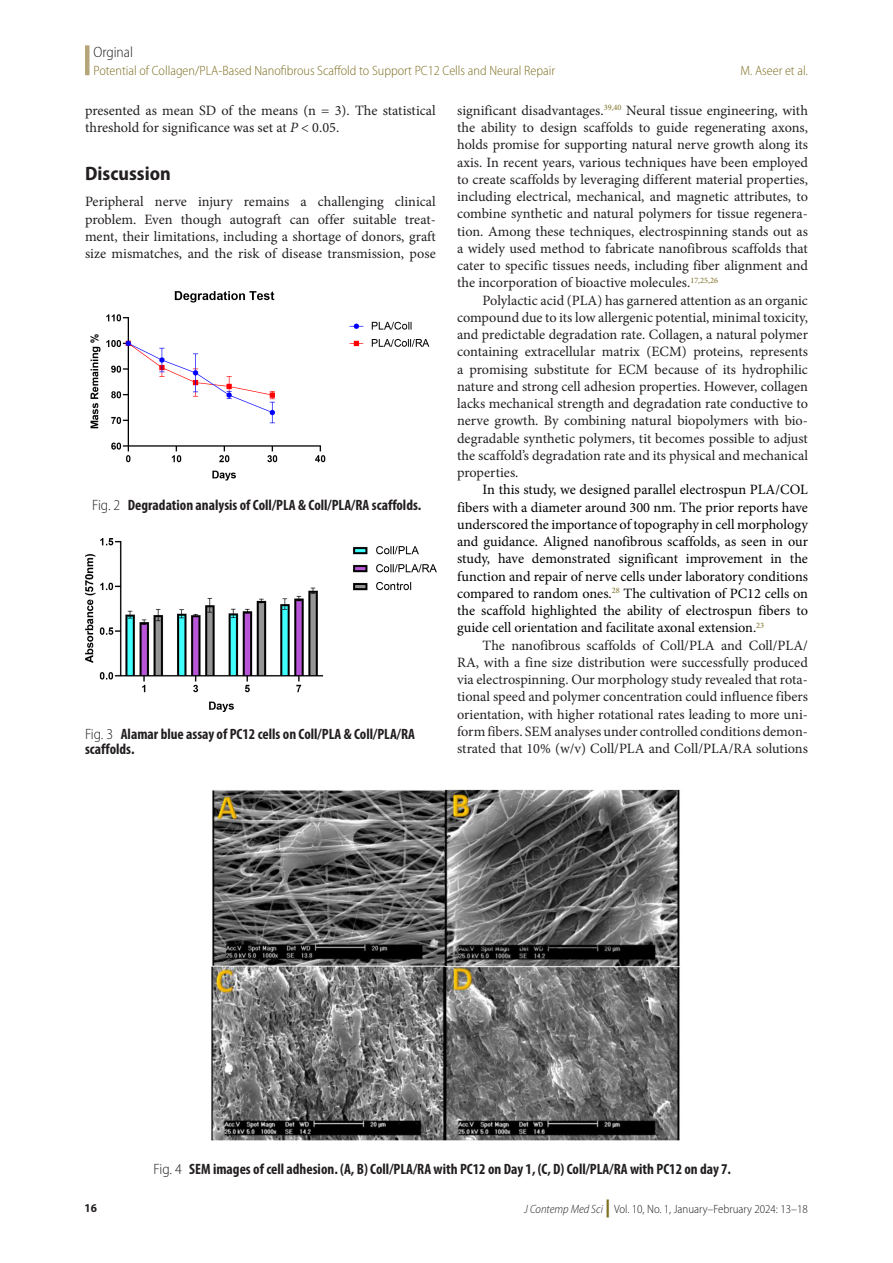
<style>
.page{position:relative;width:893px;height:1263px;background:#fff}
.page>*{position:absolute;margin:0;border:0;box-sizing:border-box;transform-origin:0 0}
.t1{font:700 semi-condensed 19.5px "Myriad Pro";color:#231f20}
.Table_Fig_Box_Title{font:700 condensed 15px/15px "Myriad Pro";color:#231f20}
.t2{font:300 semi-condensed 15px "Myriad Pro";color:#231f20}
.Tx{font:14.25px/17.2px "Minion Pro";color:#231f20;text-align:justify}
.Txf{font:14.25px/17.2px "Minion Pro";color:#231f20;text-align:justify}
.Tx-2{font:14.25px/17.2px "Minion Pro";color:#000;text-align:justify}
.t3{font:300 semi-condensed 13.5px "Myriad Pro";color:#7e6f22}
.t4{font:300 semi-condensed 12px "Myriad Pro";color:#231f20}
.t5{font:700 semi-condensed 12px "Myriad Pro";color:#231f20}
.s1{font-style:italic}
.s2{font-weight:300;font-stretch:semi-condensed}
.s3{font-weight:900;font-stretch:normal;font-size:18px;color:#7e6f22}
</style>
<div class="page">
<div style="left:85px;top:45px;width:5px;height:30px;background:#b4a678"></div>
<img style="left:85px;top:539px;width:351px;height:172px">
<img style="left:90px;top:291px;width:340px;height:190px">
<img style="left:211px;top:790px;width:469px;height:351px">
<p class="t2" style="left:94px;top:43px;width:41px">Orginal</p>
<p class="t3" style="left:94px;top:62px;width:463px">Potential of Collagen/PLA-Based Nanofibrous Scaffold to Support PC12 Cells and Neural Repair</p>
<p class="t3" style="left:740px;top:62px;width:69px">M. Aseer et al.</p>
<p class="Txf" style="left:85px;top:102px;width:352px">presented as mean SD of the means (n = 3). The statistical threshold for significance was set at <span class="s1">P</span> &lt; 0.05.</p>
<h1 class="t1" style="left:85px;top:163px;width:87px">Discussion</h1>
<p class="Txf" style="left:85px;top:193px;width:352px">Peripheral nerve injury remains a challenging clinical problem. Even though autograft can offer suitable treat&shy;ment, their limitations, including a shortage of donors, graft size mismatches, and the risk of disease transmission, pose</p>
<p class="Table_Fig_Box_Title" style="left:92px;top:497px;width:331px"><span class="s2">Fig. 2</span> Degradation analysis of Coll/PLA &amp; Coll/PLA/RA scaffolds.</p>
<p class="Table_Fig_Box_Title" style="left:85px;top:726px;width:331px"><span class="s2">Fig. 3</span> Alamar blue assay of PC12 cells on Coll/PLA &amp; Coll/PLA/RA scaffolds.</p>
<p class="Txf" style="left:457px;top:102px;width:352px">significant disadvantages.<sup>39,40</sup> Neural tissue engineering, with the ability to design scaffolds to guide regenerating axons, holds promise for supporting natural nerve growth along its axis. In recent years, various techniques have been employed to create scaffolds by leveraging different material properties, including electrical, mechanical, and magnetic attributes, to combine synthetic and natural polymers for tissue regenera&shy;tion. Among these techniques, electrospinning stands out as a widely used method to fabricate nanofibrous scaffolds that cater to specific tissues needs, including fiber alignment and the incorporation of bioactive molecules.<sup>17,25,26</sup></p>
<p class="Tx" style="left:457px;top:291px;width:352px;text-indent:26px">Polylactic acid (PLA) has garnered attention as an organic compound due to its low allergenic potential, minimal toxicity, and predictable degradation rate. Collagen, a natural polymer containing extracellular matrix (ECM) proteins, represents a promising substitute for ECM because of its hydrophilic nature and strong cell adhesion properties. However, collagen lacks mechanical strength and degradation rate conductive to nerve growth. By combining natural biopolymers with bio&shy;degradable synthetic polymers, tit becomes possible to adjust the scaffold’s degradation rate and its physical and mechanical properties.</p>
<p class="Tx-2" style="left:457px;top:481px;width:352px;text-indent:26px">In this study, we designed parallel electrospun PLA/COL fibers with a diameter around 300 nm. The prior reports have underscored the importance of topography in cell morphology and guidance. Aligned nanofibrous scaffolds, as seen in our study, have demonstrated significant improvement in the function and repair of nerve cells under laboratory conditions compared to random ones.<sup>28</sup> The cultivation of PC12 cells on the scaffold highlighted the ability of electrospun fibers to guide cell orientation and facilitate axonal extension.<sup>23</sup></p>
<p class="Tx" style="left:457px;top:636px;width:352px;text-indent:26px">The nanofibrous scaffolds of Coll/PLA and Coll/PLA/ RA, with a fine size distribution were successfully produced via electrospinning. Our morphology study revealed that rota&shy;tional speed and polymer concentration could influence fibers orientation, with higher rotational rates leading to more uni&shy;form fibers. SEM analyses under controlled conditions demon&shy;strated that 10% (w/v) Coll/PLA and Coll/PLA/RA solutions</p>
<p class="t5" style="left:85px;top:1202px;width:14px">16</p>
<p class="Table_Fig_Box_Title" style="left:154px;top:1161px;width:579px"><span class="s2">Fig. 4</span> SEM images of cell adhesion. (A, B) Coll/PLA/RA with PC12 on Day 1, (C, D) Coll/PLA/RA with PC12 on day 7.</p>
<p class="t4" style="left:524px;top:1201px;width:285px"><span class="s1">J Contemp Med Sci</span> <span class="s3">|</span> Vol. 10, No. 1, January–February 2024: 13–18</p>
</div>
